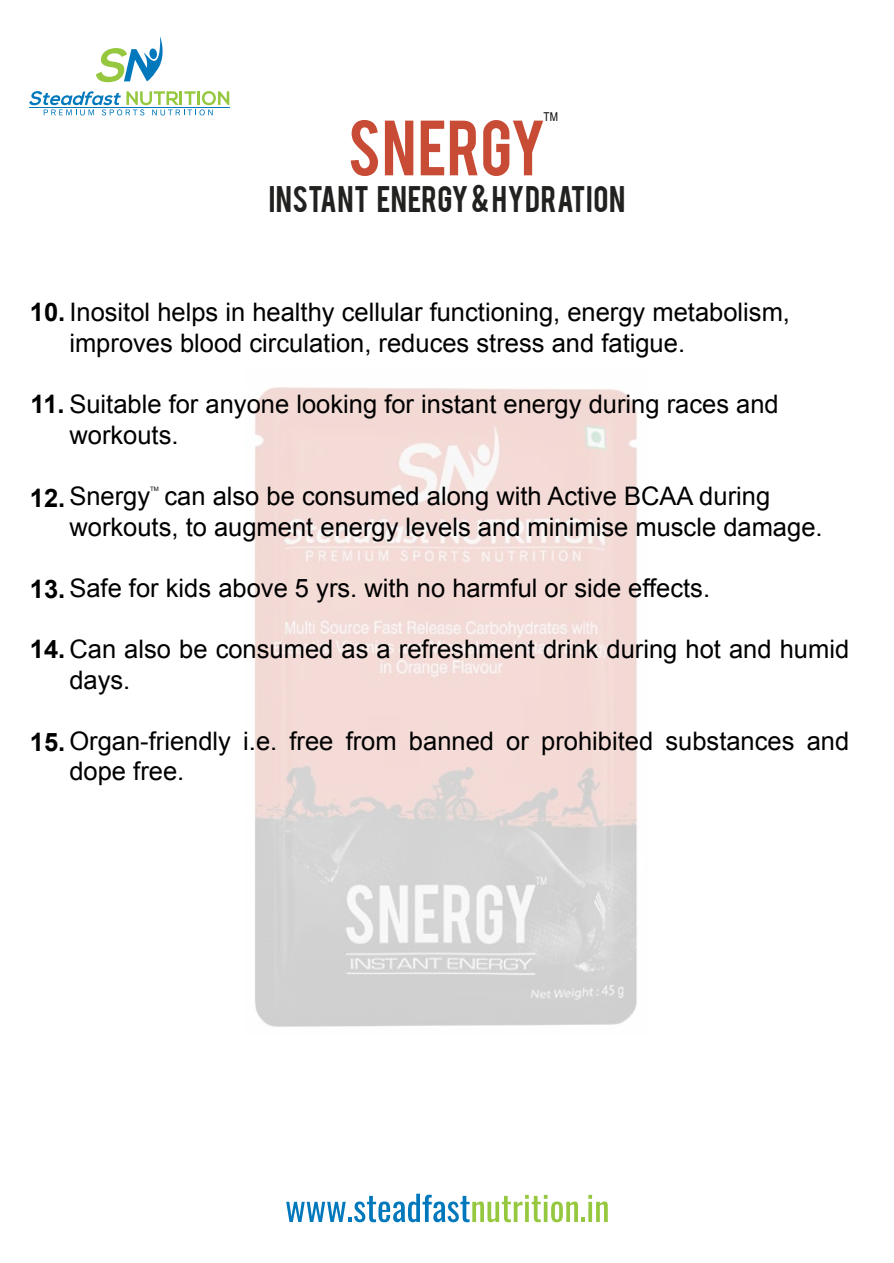
<style>
.page{position:relative;width:894px;height:1263px;background:#fff}
.page>*{position:absolute;margin:0;border:0;box-sizing:border-box;transform-origin:0 0}
.t1{font:61.35px "Bebas";color:#c84b35}
.t2{font:29.1px "Bebas";letter-spacing:.015em;color:#212120}
.t3{font:25.5px/30.6px "Arial";color:#000}
.t4{font:12.15px "Arial Narrow";color:#000}
.t5{font:6px "Arial";color:#000}
.s1{font-weight:700}
</style>
<div class="page">
<img style="left:255px;top:387px;width:382px;height:640px">
<svg style="left:286px;top:1193px;width:321px;height:29px"></svg>
<svg style="left:96px;top:36px;width:67px;height:46px"></svg>
<svg style="left:29px;top:91px;width:200px;height:24px"></svg>
<p class="t4" style="left:543px;top:108px;width:16px">TM</p>
<h1 class="t1" style="left:348px;top:103px;width:199px">SNERGY</h1>
<p class="t2" style="left:268px;top:177px;width:358px">INSTANT ENERGY &amp; HYDRATION</p>
<p class="t3" style="left:69px;top:297px;width:722px;text-indent:-39px"><span class="s1">10.</span> Inositol helps in healthy cellular functioning, energy metabolism, improves blood circulation, reduces stress and fatigue.</p>
<p class="t3" style="left:69px;top:389px;width:710px;text-indent:-39px"><span class="s1">11.</span> Suitable for anyone looking for instant energy during races and workouts.</p>
<p class="t3" style="left:69px;top:481px;width:754px;text-indent:-39px"><span class="s1">12.</span> Snergy can also be consumed along with Active BCAA during workouts, to augment energy levels and minimise muscle damage.</p>
<p class="t3" style="left:30px;top:573px;width:681px"><span class="s1">13.</span> Safe for kids above 5 yrs. with no harmful or side effects.</p>
<p class="t3" style="left:69px;top:634px;width:781px;text-indent:-39px"><span class="s1">14.</span> Can also be consumed as a refreshment drink during hot and humid days.</p>
<p class="t3" style="left:69px;top:726px;width:781px;text-indent:-39px"><span class="s1">15.</span> Organ-friendly i.e. free from banned or prohibited substances and dope free.</p>
<p class="t5" style="left:150px;top:485px;width:10px">TM</p>
</div>
